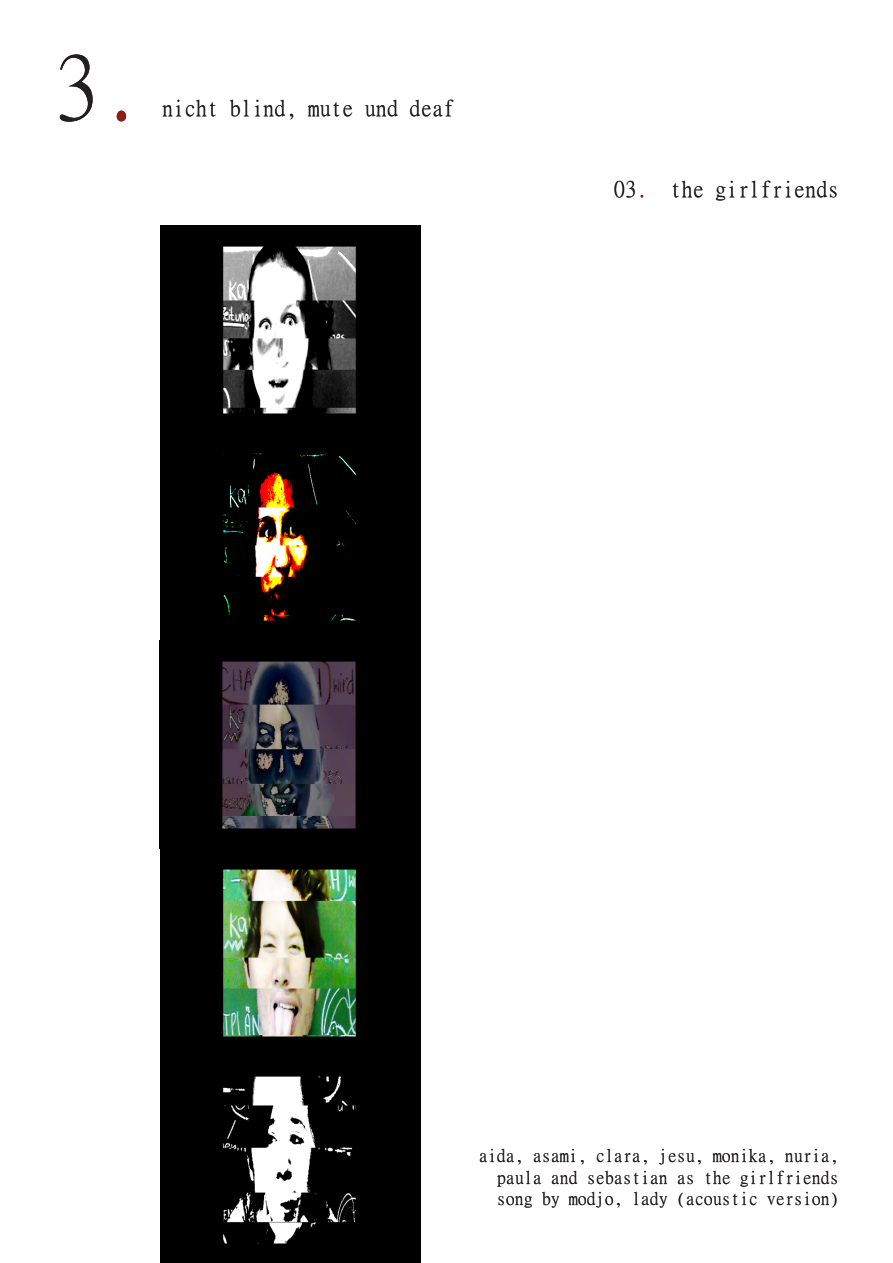
<style>
.page{position:relative;width:893px;height:1263px;background:#fff}
.page>*{position:absolute;margin:0;border:0;box-sizing:border-box;transform-origin:0 0}
.t1{font:90px "Ming Li U";color:#231f20}
.t2{font:22.5px "Ming Li U";color:#231f20}
.t3{font:18px/21.6px "Ming Li U";color:#231f20;text-align:right}
.s1{color:#901c18}
</style>
<div class="page">
<img style="left:160px;top:225px;width:261px;height:1038px">
<p class="t1" style="left:54px;top:43px;width:91px">3<span class="s1">.</span></p>
<p class="t2" style="left:162px;top:97px;width:294px">nicht blind, mute und deaf</p>
<p class="t2" style="left:614px;top:178px;width:227px">03<span class="s1">.</span> the girlfriends</p>
<p class="t3" style="left:479px;top:1145px;width:362px">aida, asami, clara, jesu, monika, nuria, paula and sebastian as the girlfriends</p>
<p class="t3" style="left:497px;top:1188px;width:344px">song by modjo, lady (acoustic version)</p>
</div>
